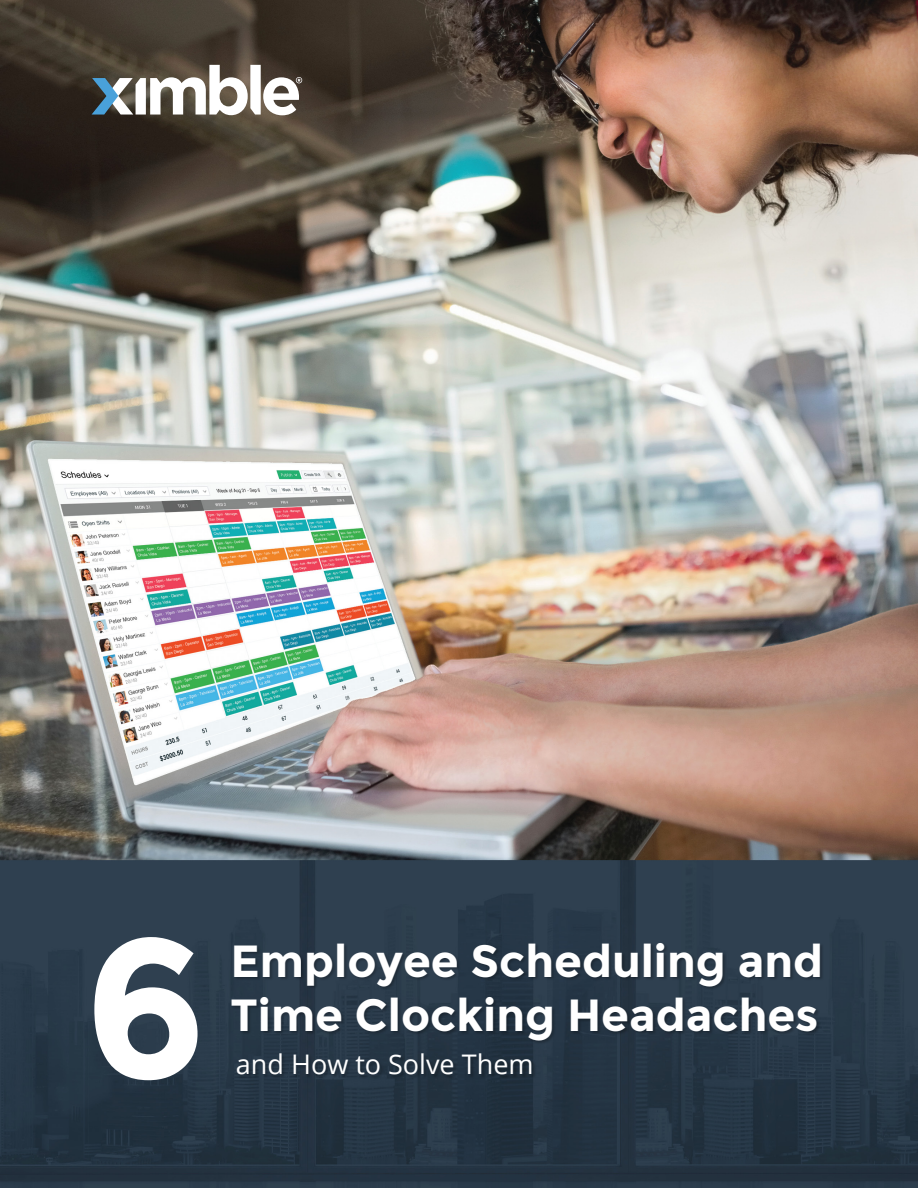
<style>
.page{position:relative;width:918px;height:1188px;background:#fff}
.page>*{position:absolute;margin:0;border:0;box-sizing:border-box;transform-origin:0 0}
.t1{font:700 198px "Montserrat";color:#fff}
.t2{font:700 45px/54px "Montserrat";color:#fff}
.t3{font:27px "Open Sans";color:#fff}
</style>
<div class="page">
<img style="left:0;top:0;width:918px;height:1188px">
<svg style="left:92px;top:65px;width:210px;height:50px"></svg>
<img style="left:229px;top:937px;width:600px;height:110px">
<img style="left:235px;top:1050px;width:304px;height:37px">
<h1 class="t1" style="left:83px;top:891px;width:126px">6</h1>
<p class="t2" style="left:231px;top:934px;width:594px">Employee Scheduling and<br>Time Clocking Headaches</p>
<p class="t3" style="left:236px;top:1046px;width:299px">and How to Solve Them</p>
</div>
